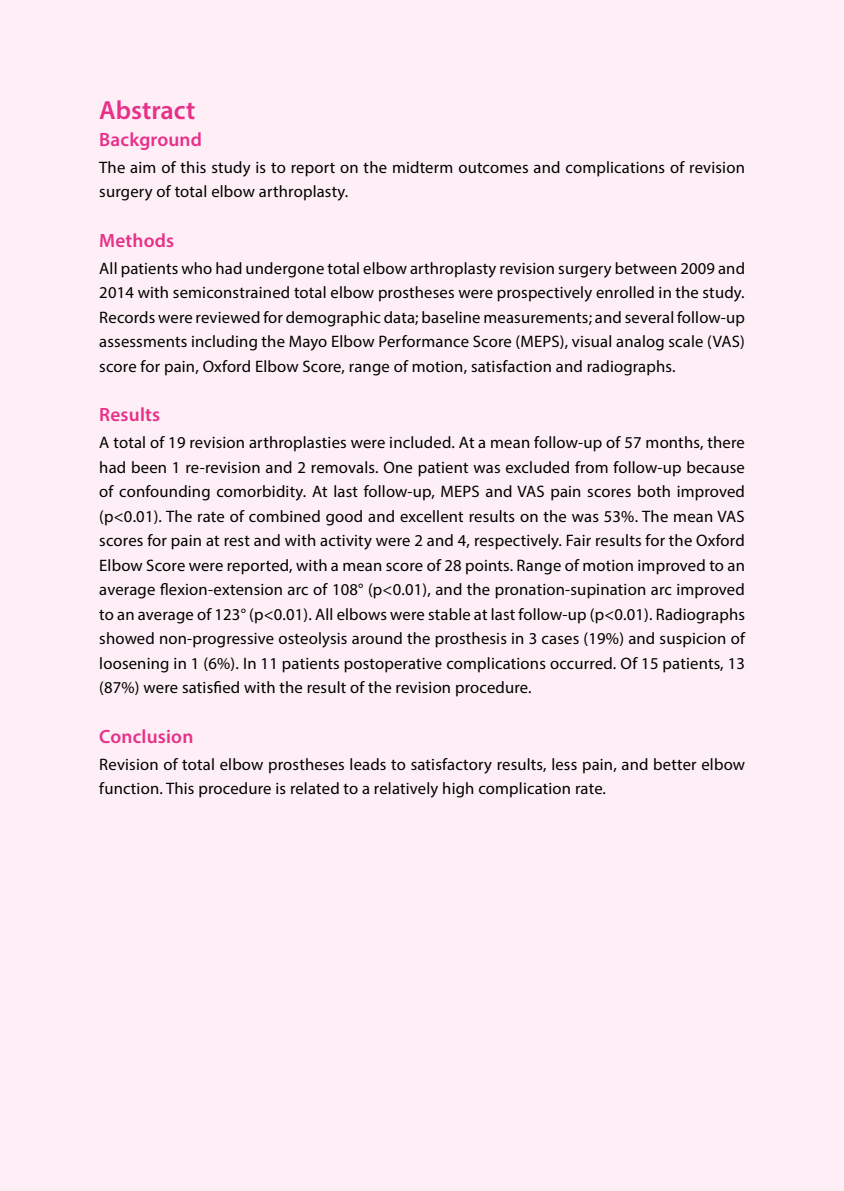
<style>
.page{position:relative;width:844px;height:1191px;background:#fff}
.page>*{position:absolute;margin:0;border:0;box-sizing:border-box;transform-origin:0 0}
.Tytuł_1{font:600 26.25px "Myriad Pro";color:#e8308a}
.tytul_2{font:600 19.25px "Myriad Pro";letter-spacing:.01em;color:#e8308a}
.tytul_2_po_tytule{font:600 19.25px "Myriad Pro";letter-spacing:.01em;color:#e8308a}
.t1{font:16.62px/24.5px "Myriad Pro";letter-spacing:.01em;color:#000}
</style>
<div class="page">
<div style="left:0;top:0;width:843px;height:1191px;background:#fdeff5"></div>
<p class="Tytuł_1" style="left:99px;top:93px;width:97px">Abstract</p>
<p class="tytul_2_po_tytule" style="left:99px;top:127px;width:104px">Background</p>
<p class="t1" style="left:99px;top:155px;width:647px">The aim of this study is to report on the midterm outcomes and complications of revision surgery of total elbow arthroplasty.</p>
<p class="tytul_2" style="left:99px;top:228px;width:76px">Methods</p>
<p class="t1" style="left:99px;top:256px;width:647px;text-align:justify">All patients who had undergone total elbow arthroplasty revision surgery between 2009 and 2014 with semiconstrained total elbow prostheses were prospectively enrolled in the study.<br>Records were reviewed for demographic data; baseline measurements; and several follow-up assessments including the Mayo Elbow Performance Score (MEPS), visual analog scale (VAS) score for pain, Oxford Elbow Score, range of motion, satisfaction and radiographs.</p>
<p class="tytul_2" style="left:99px;top:402px;width:62px">Results</p>
<p class="t1" style="left:99px;top:430px;width:647px;text-align:justify">A total of 19 revision arthroplasties were included. At a mean follow-up of 57 months, there had been 1 re-revision and 2 removals. One patient was excluded from follow-up because of confounding comorbidity. At last follow-up, MEPS and VAS pain scores both improved (p&lt;0.01). The rate of combined good and excellent results on the was 53%. The mean VAS scores for pain at rest and with activity were 2 and 4, respectively. Fair results for the Oxford Elbow Score were reported, with a mean score of 28 points. Range of motion improved to an average flexion-extension arc of 108° (p&lt;0.01), and the pronation-supination arc improved to an average of 123° (p&lt;0.01). All elbows were stable at last follow-up (p&lt;0.01). Radiographs showed non-progressive osteolysis around the prosthesis in 3 cases (19%) and suspicion of loosening in 1 (6%). In 11 patients postoperative complications occurred. Of 15 patients, 13 (87%) were satisfied with the result of the revision procedure.</p>
<p class="tytul_2" style="left:99px;top:724px;width:95px">Conclusion</p>
<p class="t1" style="left:99px;top:751px;width:647px">Revision of total elbow prostheses leads to satisfactory results, less pain, and better elbow function. This procedure is related to a relatively high complication rate.</p>
</div>
